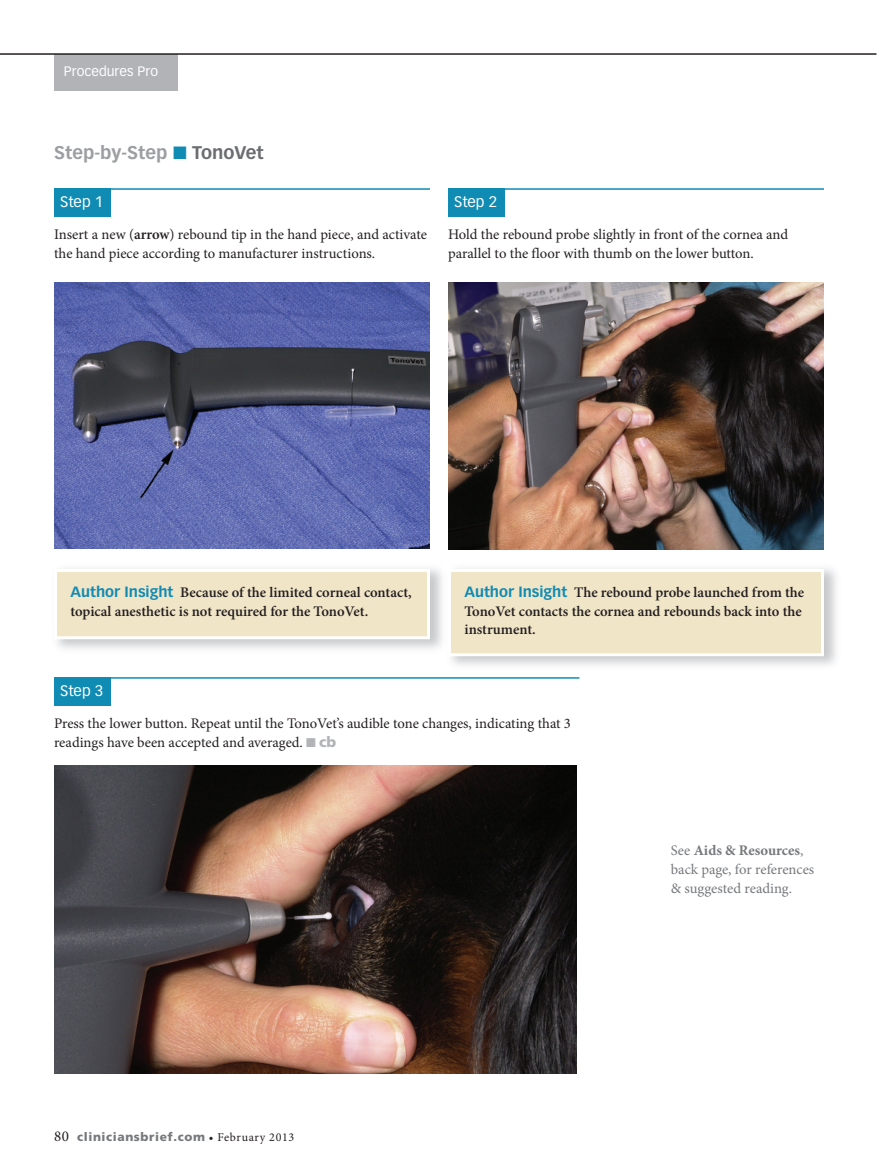
<style>
.page{position:relative;width:878px;height:1175px;background:#fff}
.page>*{position:absolute;margin:0;border:0;box-sizing:border-box;transform-origin:0 0}
.t1{font:700 18px "Vectora LT Std";color:#9c9ea1}
.t2{font:15px "Vectora LT Std";color:#fff}
.t3{font:14.7px/18.8px "Minion Pro";letter-spacing:-.005em;color:#231f20}
.t4{font:600 14.7px/18.8px "Minion Pro";color:#231f20}
.t5{font:14.7px/18.8px "Minion Pro";color:#76787b}
.t6{font:13.5px "Vectora LT Std";color:#fff}
.t7{font:900 12px "Frutiger";letter-spacing:.05em;color:#76787b}
.s1{color:#108bb3}
.s2{color:#6c6d70}
.s3{font-weight:600}
.s4{font-family:"Vectora LT Std";font-weight:700;color:#108bb3}
.s5{color:#b2b3b7}
.s6{font-family:"Frutiger";font-weight:900;color:#b2b3b7}
.s7{font-family:"Minion Pro";font-weight:400;font-size:15px;color:#231f20}
.s8{font-family:"Minion Pro";font-weight:400;color:#231f20}
.s9{font-weight:700}
</style>
<div class="page">
<div style="left:55px;top:54px;width:123px;height:36px;background:#b2b3b7"></div>
<hr style="left:0;top:53px;width:876px;height:2px;background:#231f20">
<img style="left:54px;top:283px;width:376px;height:265px">
<div style="left:57px;top:572px;width:370px;height:64px;background:#f1e5c8"></div>
<div style="left:54px;top:569px;width:376px;height:70px;border:3px solid #fff"></div>
<div style="left:54px;top:188px;width:57px;height:29px;background:#108bb3"></div>
<hr style="left:54px;top:188px;width:376px;height:2px;background:#108bb3">
<img style="left:448px;top:282px;width:376px;height:267px">
<div style="left:448px;top:188px;width:57px;height:29px;background:#108bb3"></div>
<hr style="left:448px;top:188px;width:376px;height:2px;background:#108bb3">
<img style="left:54px;top:765px;width:522px;height:308px">
<div style="left:54px;top:677px;width:57px;height:28px;background:#108bb3"></div>
<hr style="left:54px;top:677px;width:525px;height:1px;background:#108bb3">
<div style="left:451px;top:572px;width:369px;height:81px;background:#f1e5c8"></div>
<div style="left:448px;top:569px;width:375px;height:87px;border:3px solid #fff"></div>
<p class="t6" style="left:64px;top:65px;width:96px">Procedures Pro</p>
<p class="t1" style="left:54px;top:145px;width:211px">Step-by-Step <span class="s1">■</span> <span class="s2">TonoVet</span></p>
<p class="t2" style="left:60px;top:195px;width:45px">Step 1</p>
<p class="t3" style="left:54px;top:227px;width:374px">Insert a new (<span class="s3">arrow</span>) rebound tip in the hand piece, and activate the hand piece according to manufacturer instructions.</p>
<p class="t2" style="left:454px;top:195px;width:45px">Step 2</p>
<p class="t3" style="left:448px;top:227px;width:342px">Hold the rebound probe slightly in front of the cornea and parallel to the floor with thumb on the lower button.</p>
<p class="t4" style="left:70px;top:584px;width:343px"><span class="s4">Author Insight</span> Because of the limited corneal contact, topical anesthetic is not required for the TonoVet.</p>
<p class="t2" style="left:60px;top:684px;width:45px">Step 3</p>
<p class="t4" style="left:464px;top:584px;width:341px"><span class="s4">Author Insight</span> The rebound probe launched from the<br>TonoVet contacts the cornea and rebounds back into the instrument.</p>
<p class="t3" style="left:54px;top:715px;width:518px">Press the lower button. Repeat until the TonoVet’s audible tone changes, indicating that 3 readings have been accepted and averaged. <span class="s5">■</span> <span class="s6">cb</span></p>
<p class="t7" style="left:54px;top:1131px;width:241px"><span class="s7">80</span> cliniciansbrief.com <span class="s8">• February 2013</span></p>
<p class="t5" style="left:670px;top:842px;width:145px">See <span class="s9">Aids &amp; Resources</span>, back page, for references &amp; suggested reading.</p>
</div>
